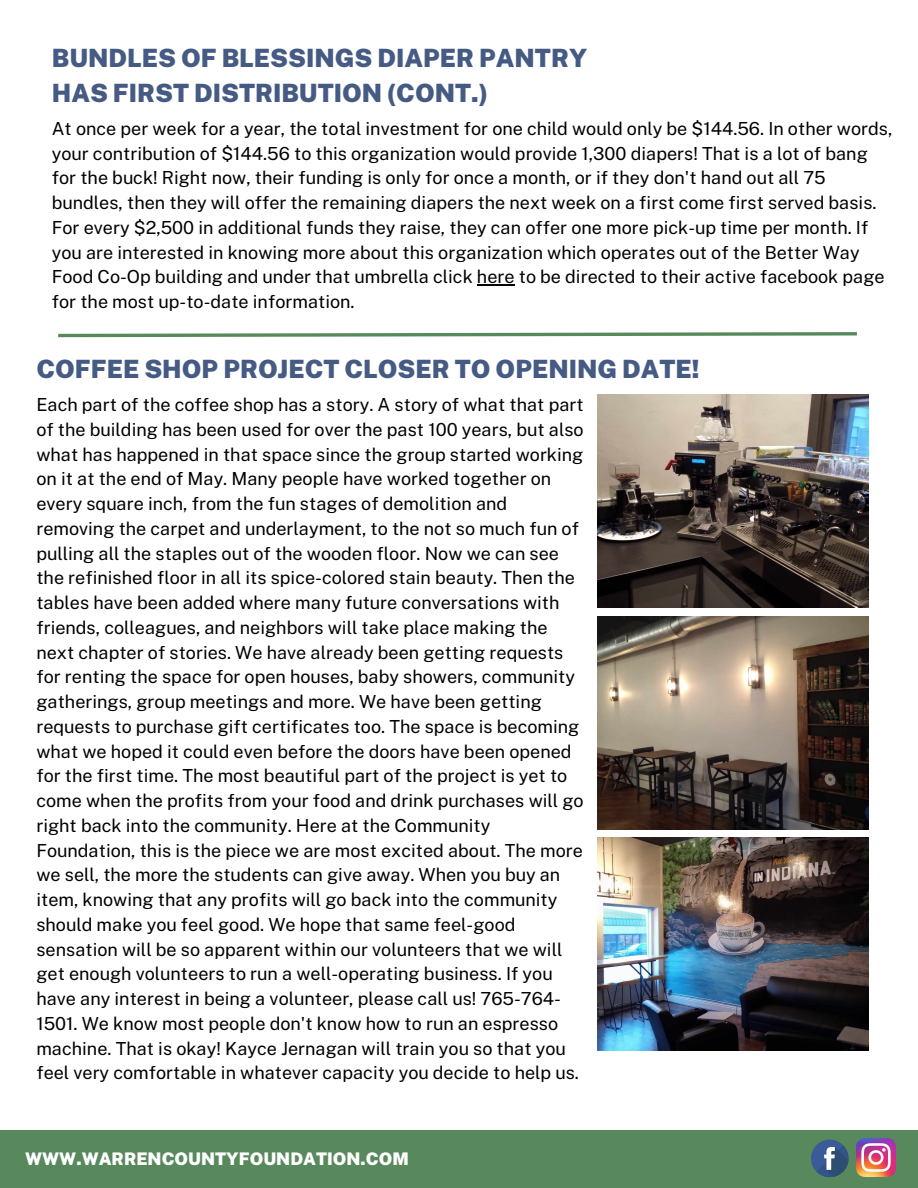
<style>
.page{position:relative;width:918px;height:1188px;background:#fff}
.page>*{position:absolute;margin:0;border:0;box-sizing:border-box;transform-origin:0 0}
.t1{font:900 25.2px/34.8px "Public Sans";color:#465b84}
.t2{font:18px/24.8px "Public Sans";color:#000}
.t3{font:900 17.4px "Public Sans";color:#fff}
</style>
<div class="page">
<div style="left:0;top:1130px;width:918px;height:58px;background:#57895d"></div>
<div style="left:811px;top:1140px;width:38px;height:37px;background:#3a5a98;border-radius:50%"></div>
<svg style="left:816px;top:1145px;width:33px;height:33px"></svg>
<img style="left:857px;top:1138px;width:38px;height:39px">
<img style="left:597px;top:838px;width:271px;height:213px">
<img style="left:597px;top:616px;width:271px;height:213px">
<img style="left:597px;top:395px;width:271px;height:213px">
<svg style="left:58px;top:332px;width:799px;height:6px"></svg>
<hr style="left:477px;top:284px;width:38px;height:2px;background:#000">
<h2 class="t1" style="left:52px;top:41px;width:537px">BUNDLES OF BLESSINGS DIAPER PANTRY<br>HAS FIRST DISTRIBUTION (CONT.)</h2>
<p class="t2" style="left:52px;top:116px;width:842px">At once per week for a year, the total investment for one child would only be $144.56. In other words, your contribution of $144.56 to this organization would provide 1,300 diapers! That is a lot of bang for the buck! Right now, their funding is only for once a month, or if they don't hand out all 75 bundles, then they will offer the remaining diapers the next week on a first come first served basis.<br>For every $2,500 in additional funds they raise, they can offer one more pick-up time per month. If you are interested in knowing more about this organization which operates out of the Better Way Food Co-Op building and under that umbrella click here to be directed to their active facebook page for the most up-to-date information.</p>
<p class="t1" style="left:36px;top:352px;width:665px">COFFEE SHOP PROJECT CLOSER TO OPENING DATE!</p>
<p class="t2" style="left:36px;top:392px;width:549px">Each part of the coffee shop has a story. A story of what that part of the building has been used for over the past 100 years, but also what has happened in that space since the group started working on it at the end of May. Many people have worked together on every square inch, from the fun stages of demolition and removing the carpet and underlayment, to the not so much fun of pulling all the staples out of the wooden floor. Now we can see the refinished floor in all its spice-colored stain beauty. Then the tables have been added where many future conversations with friends, colleagues, and neighbors will take place making the next chapter of stories. We have already been getting requests for renting the space for open houses, baby showers, community gatherings, group meetings and more. We have been getting requests to purchase gift certificates too. The space is becoming what we hoped it could even before the doors have been opened for the first time. The most beautiful part of the project is yet to come when the profits from your food and drink purchases will go right back into the community. Here at the Community Foundation, this is the piece we are most excited about. The more we sell, the more the students can give away. When you buy an item, knowing that any profits will go back into the community should make you feel good. We hope that same feel-good sensation will be so apparent within our volunteers that we will get enough volunteers to run a well-operating business. If you have any interest in being a volunteer, please call us! 765-764- 1501. We know most people don't know how to run an espresso machine. That is okay! Kayce Jernagan will train you so that you feel very comfortable in whatever capacity you decide to help us.</p>
<p class="t3" style="left:25px;top:1148px;width:385px">WWW.WARRENCOUNTYFOUNDATION.COM</p>
</div>
